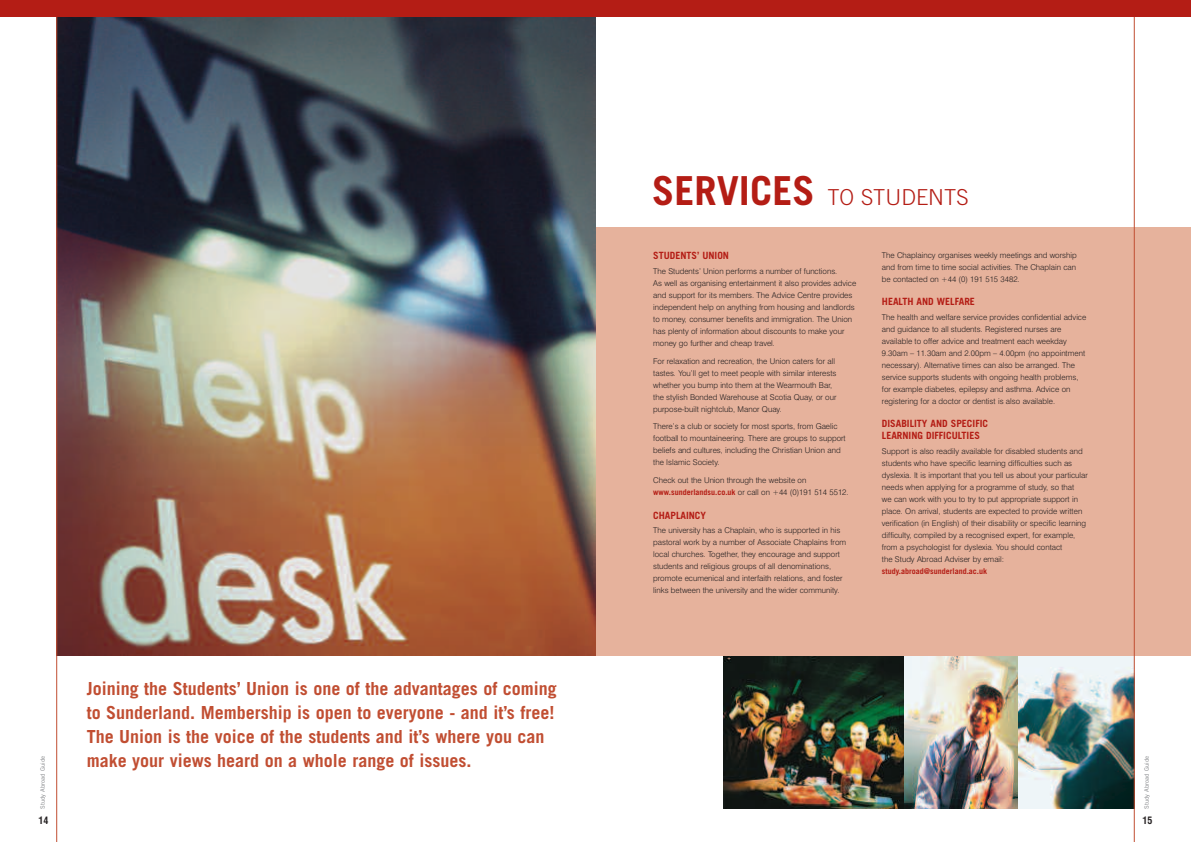
<style>
.page{position:relative;width:1191px;height:842px;background:#fff}
.page>*{position:absolute;margin:0;border:0;box-sizing:border-box;transform-origin:0 0}
.t1{font:300 22px "Trade Gothic";color:#b41d15}
.t2{font:700 18px/24px "Trade Gothic";color:#c14e32}
.t3{font:700 10px/12px "Trade Gothic";color:#b41d15}
.t4{font:700 condensed 10px "Swiss 721 BT";color:#231f20}
.t5{font:300 8px/12px "Swiss 721 BT";color:#231f20}
.t6{font:700 8px "Trade Gothic";color:#b41d15}
.t7{font:6px "Trade Gothic";color:#808285}
.s1{font-weight:700;font-size:40px}
.s2{font-family:"Trade Gothic";font-weight:700;color:#b41d15}
</style>
<div class="page">
<img style="left:723px;top:655px;width:181px;height:153px">
<img style="left:904px;top:655px;width:114px;height:153px">
<img style="left:1018px;top:655px;width:115px;height:153px">
<div style="left:595px;top:227px;width:596px;height:428px;background:#e6b29c"></div>
<img style="left:57px;top:17px;width:538px;height:638px">
<hr style="left:56px;top:0;width:1px;height:842px;background:#c14e32">
<hr style="left:1133px;top:0;width:1px;height:842px;background:#c14e32">
<div style="left:0;top:0;width:1191px;height:17px;background:#b41d15"></div>
<p class="t7" style="left:40px;top:809px;width:54px;rotate:-90deg">Study Abroad Guide</p>
<p class="t4" style="left:38px;top:816px;width:11px">14</p>
<h2 class="t2" style="left:87px;top:678px;width:472px">Joining the Students’ Union is one of the advantages of coming to Sunderland. Membership is open to everyone - and it’s free!<br>The Union is the voice of the students and it’s where you can make your views heard on a whole range of issues.</h2>
<h1 class="t1" style="left:652px;top:189px;width:318px"><span class="s1">SERVICES</span> TO STUDENTS</h1>
<p class="t3" style="left:653px;top:251px;width:77px">STUDENTS’ UNION</p>
<p class="t5" style="left:653px;top:266px;width:204px">The Students’ Union performs a number of functions.<br>As well as organising entertainment it also provides advice and support for its members. The Advice Centre provides independent help on anything from housing and landlords to money, consumer benefits and immigration. The Union has plenty of information about discounts to make your money go further and cheap travel.</p>
<p class="t5" style="left:653px;top:356px;width:185px">For relaxation and recreation, the Union caters for all tastes. You’ll get to meet people with similar interests whether you bump into them at the Wearmouth Bar, the stylish Bonded Warehouse at Scotia Quay, or our purpose-built nightclub, Manor Quay.</p>
<p class="t5" style="left:653px;top:421px;width:194px">There’s a club or society for most sports, from Gaelic football to mountaineering. There are groups to support beliefs and cultures, including the Christian Union and the Islamic Society.</p>
<p class="t5" style="left:653px;top:475px;width:197px">Check out the Union through the website on <span class="s2">www.sunderlandsu.co.uk</span> or call on +44 (0)191 514 5512.</p>
<p class="t3" style="left:653px;top:510px;width:54px">CHAPLAINCY</p>
<p class="t5" style="left:653px;top:525px;width:194px">The university has a Chaplain, who is supported in his pastoral work by a number of Associate Chaplains from local churches. Together, they encourage and support students and religious groups of all denominations, promote ecumenical and interfaith relations, and foster links between the university and the wider community.</p>
<p class="t5" style="left:882px;top:250px;width:196px;text-align:justify">The Chaplaincy organises weekly meetings and worship and from time to time social activities. The Chaplain can be contacted on +44 (0) 191 515 3482.</p>
<p class="t3" style="left:882px;top:296px;width:94px">HEALTH AND WELFARE</p>
<p class="t5" style="left:882px;top:312px;width:206px">The health and welfare service provides confidential advice and guidance to all students. Registered nurses are available to offer advice and treatment each weekday 9.30am – 11.30am and 2.00pm – 4.00pm (no appointment necessary). Alternative times can also be arranged. The service supports students with ongoing health problems, for example diabetes, epilepsy and asthma. Advice on registering for a doctor or dentist is also available.</p>
<p class="t3" style="left:882px;top:419px;width:108px">DISABILITY AND SPECIFIC<br>LEARNING DIFFICULTIES</p>
<p class="t5" style="left:882px;top:446px;width:208px">Support is also readily available for disabled students and students who have specific learning difficulties such as dyslexia. It is important that you tell us about your particular needs when applying for a programme of study, so that<br>we can work with you to try to put appropriate support in place. On arrival, students are expected to provide written verification (in English) of their disability or specific learning difficulty, compiled by a recognised expert, for example, from a psychologist for dyslexia. You should contact<br>the Study Abroad Adviser by email:</p>
<p class="t6" style="left:882px;top:568px;width:107px">study.abroad@sunderland.ac.uk</p>
<p class="t7" style="left:1144px;top:809px;width:54px;rotate:-90deg">Study Abroad Guide</p>
<p class="t4" style="left:1142px;top:816px;width:11px">15</p>
</div>
